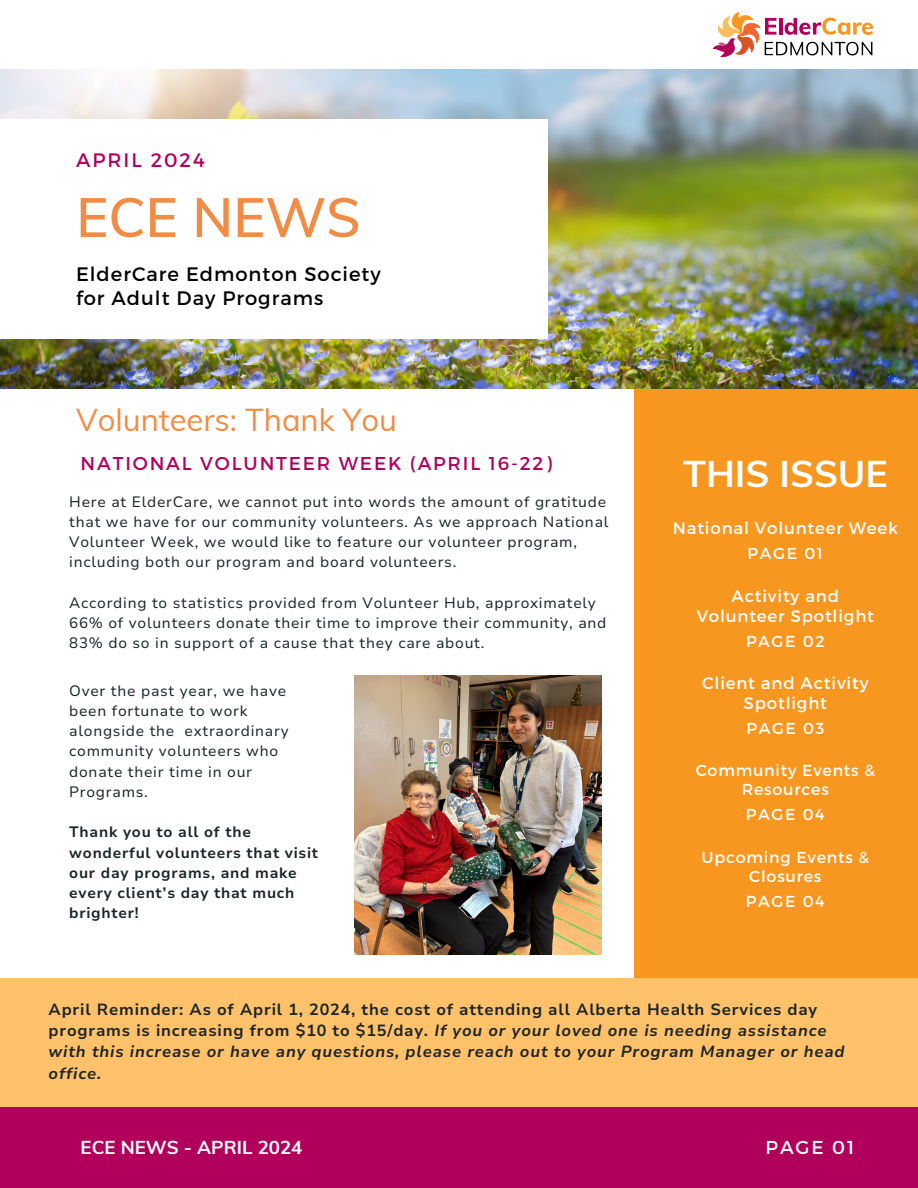
<style>
.page{position:relative;width:918px;height:1188px;background:#fff}
.page>*{position:absolute;margin:0;border:0;box-sizing:border-box;transform-origin:0 0}
.t1{font:600 54.45px "Muli";color:#f28b43}
.t2{font:700 37.2px "Muli";color:#fff}
.t3{font:31.05px "Muli";color:#f28b43}
.t4{font:19.5px/23.7px "Montserrat";letter-spacing:.05em;color:#000}
.t5{font:19.5px "Montserrat";letter-spacing:.1em;color:#b1005c}
.t6{font:700 18.75px "Muli";color:#fff}
.t7{font:18.6px "Montserrat";letter-spacing:.1em;color:#b1005c}
.t8{font:18.6px "Montserrat";letter-spacing:.1em;color:#fafafa}
.t9{font:16.65px/19.2px "Montserrat";letter-spacing:.05em;color:#fff;text-align:center}
.t10{font:italic 700 16.2px/21.3px "Nunito Sans 10 pt";letter-spacing:.05em;color:#1d2426}
.t11{font:15.9px/18.9px "Montserrat";letter-spacing:.05em;color:#fff;text-align:center}
.t12{font:15px/20.2px "Nunito Sans 10 pt";letter-spacing:.05em;color:#1d2426}
.t13{font:700 15px/20.2px "Nunito Sans 10 pt";letter-spacing:.05em;color:#1d2426}
.s1{font-style:normal}
</style>
<div class="page">
<div style="left:634px;top:322px;width:284px;height:783px;background:#f8971f"></div>
<div style="left:0;top:978px;width:918px;height:129px;background:#ffc26a"></div>
<div style="left:0;top:1107px;width:918px;height:81px;background:#b1005c"></div>
<img style="left:0;top:70px;width:918px;height:318px">
<div style="left:0;top:120px;width:548px;height:219px;background:#fff"></div>
<svg style="left:712px;top:11px;width:161px;height:46px"></svg>
<img style="left:354px;top:676px;width:248px;height:279px">
<h6 class="t5" style="left:76px;top:148px;width:130px">APRIL 2024</h6>
<h1 class="t1" style="left:76px;top:182px;width:286px">ECE NEWS</h1>
<h2 class="t4" style="left:76px;top:262px;width:306px">ElderCare Edmonton Society for Adult Day Programs</h2>
<h5 class="t3" style="left:76px;top:400px;width:323px">Volunteers: Thank You</h5>
<p class="t7" style="left:81px;top:451px;width:473px">NATIONAL VOLUNTEER WEEK (APRIL 16-22)</p>
<h5 class="t12" style="left:69px;top:492px;width:541px">Here at ElderCare, we cannot put into words the amount of gratitude that we have for our community volunteers. As we approach National Volunteer Week, we would like to feature our volunteer program, including both our program and board volunteers.</h5>
<h6 class="t12" style="left:69px;top:593px;width:539px">According to statistics provided from Volunteer Hub, approximately<br>66% of volunteers donate their time to improve their community, and<br>83% do so in support of a cause that they care about.</h6>
<h6 class="t9" style="left:697px;top:586px;width:179px">Activity and<br>Volunteer Spotlight</h6>
<h6 class="t2" style="left:683px;top:450px;width:206px">THIS ISSUE</h6>
<p class="t9" style="left:673px;top:517px;width:227px">National Volunteer Week</p>
<p class="t11" style="left:748px;top:543px;width:77px">PAGE 01</p>
<h5 class="t11" style="left:746px;top:631px;width:80px">PAGE 02</h5>
<h3 class="t9" style="left:702px;top:673px;width:168px">Client and Activity<br>Spotlight</h3>
<h5 class="t11" style="left:746px;top:718px;width:79px">PAGE 03</h5>
<p class="t11" style="left:696px;top:761px;width:181px">Community Events &amp;<br>Resources</p>
<p class="t11" style="left:746px;top:804px;width:80px">PAGE 04</p>
<p class="t11" style="left:702px;top:847px;width:169px">Upcoming Events &amp;<br>Closures</p>
<p class="t11" style="left:746px;top:891px;width:80px">PAGE 04</p>
<p class="t12" style="left:69px;top:681px;width:221px">Over the past year, we have been fortunate to work alongside the extraordinary community volunteers who donate their time in our<br>Programs.</p>
<p class="t13" style="left:69px;top:822px;width:250px">Thank you to all of the wonderful volunteers that visit our day programs, and make every client’s day that much brighter!</p>
<h4 class="t10" style="left:49px;top:999px;width:798px"><span class="s1">April Reminder: As of April 1, 2024, the cost of attending all Alberta Health Services day programs is increasing from $10 to $15/day.</span> If you or your loved one is needing assistance with this increase or have any questions, please reach out to your Program Manager or head office.</h4>
<p class="t6" style="left:81px;top:1135px;width:223px">ECE NEWS - APRIL 2024</p>
<h5 class="t8" style="left:766px;top:1136px;width:90px">PAGE 01</h5>
</div>
